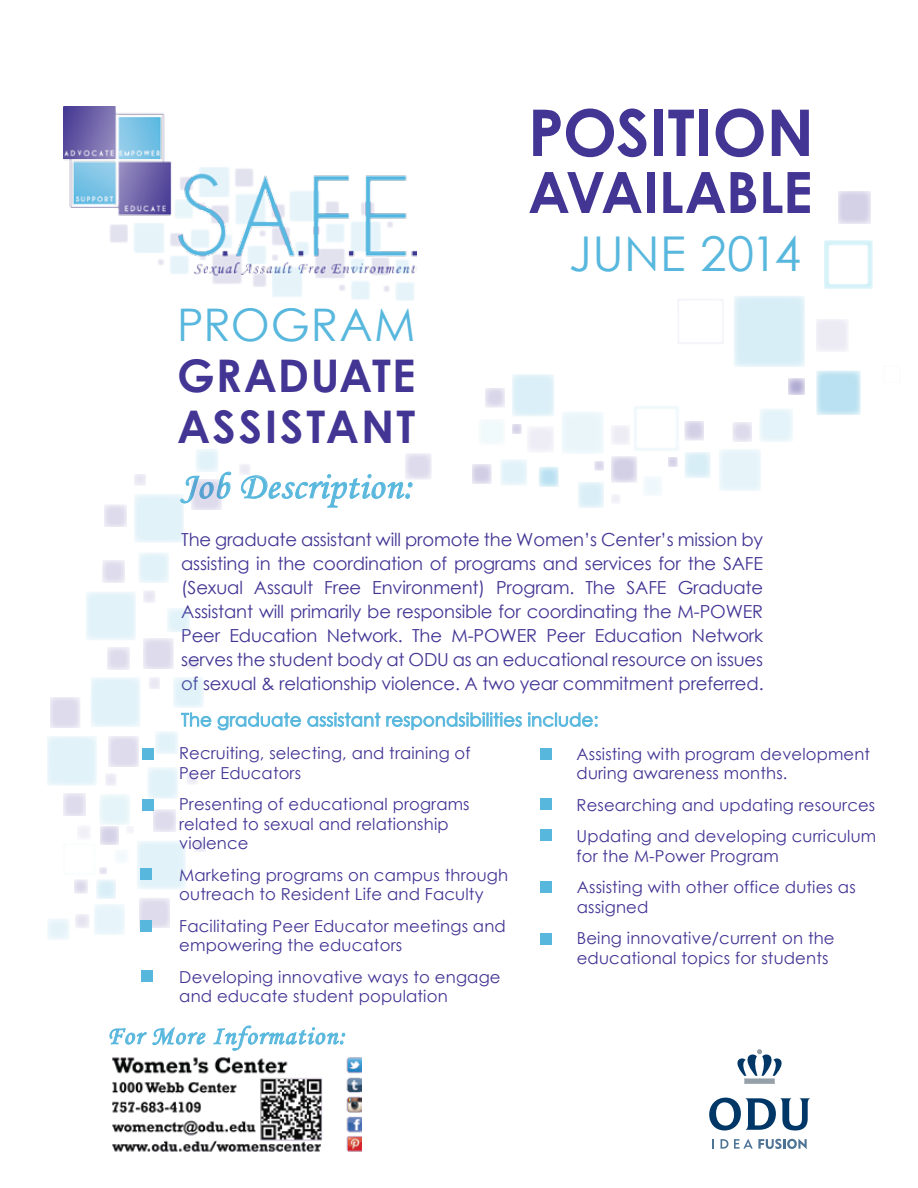
<style>
.page{position:relative;width:918px;height:1188px;background:#fff}
.page>*{position:absolute;margin:0;border:0;box-sizing:border-box;transform-origin:0 0}
.t1{font:700 64.5px "Century Gothic";letter-spacing:-.005em;color:#423594}
.t2{font:700 57px "Century Gothic";letter-spacing:-.01em;color:#423594}
.t3{font:48px "Century Gothic";letter-spacing:.01em;color:#58b7dd}
.t4{font:700 45px/51px "Century Gothic";letter-spacing:.045em;color:#423594}
.t5{font:45px "Century Gothic";letter-spacing:.015em;color:#58b7dd}
.t6{font:37.5px "Monotype Corsiva";letter-spacing:.025em;color:#58b7dd}
.t7{font:25.95px "Monotype Corsiva";letter-spacing:.05em;color:#58b7dd}
.t8{font:18px/24px "Century Gothic";letter-spacing:-.01em;color:#423594;text-align:justify}
.t9{font:18px "Century Gothic";letter-spacing:.01em;color:#58b7dd}
.t10{font:16.5px/19.5px "Century Gothic";letter-spacing:.01em;color:#423594}
.s1{color:#fff}
</style>
<div class="page">
<svg style="left:181px;top:713px;width:30px;height:14px"></svg>
<svg style="left:218px;top:713px;width:83px;height:17px"></svg>
<svg style="left:307px;top:712px;width:73px;height:15px"></svg>
<svg style="left:386px;top:712px;width:136px;height:18px"></svg>
<svg style="left:528px;top:712px;width:70px;height:15px"></svg>
<svg style="left:184px;top:472px;width:47px;height:31px"></svg>
<svg style="left:241px;top:474px;width:171px;height:34px"></svg>
<svg style="left:737px;top:1049px;width:45px;height:35px"></svg>
<svg style="left:709px;top:1098px;width:101px;height:32px"></svg>
<svg style="left:721px;top:1139px;width:86px;height:10px"></svg>
<img style="left:64px;top:107px;width:352px;height:194px">
<svg style="left:136px;top:840px;width:50px;height:50px;background:#e4f3f9"></svg>
<svg style="left:139px;top:898px;width:31px;height:30px"></svg>
<div style="left:153px;top:809px;width:23px;height:23px;background:#e0deed"></div>
<div style="left:194px;top:840px;width:12px;height:11px;background:#eae9f3"></div>
<div style="left:47px;top:736px;width:50px;height:50px;background:#e1f2f9"></div>
<div style="left:50px;top:697px;width:30px;height:31px;background:#dedcec"></div>
<div style="left:63px;top:793px;width:23px;height:23px;background:#dfdded"></div>
<div style="left:99px;top:793px;width:32px;height:32px;background:#e6f4f8"></div>
<div style="left:105px;top:773px;width:12px;height:13px;background:#edecf5"></div>
<div style="left:91px;top:677px;width:50px;height:50px;background:#e1f2f9"></div>
<div style="left:109px;top:736px;width:30px;height:31px;background:#dedcec"></div>
<div style="left:107px;top:647px;width:23px;height:23px;background:#e1dfee"></div>
<div style="left:143px;top:639px;width:31px;height:30px;background:#dedcec"></div>
<div style="left:149px;top:678px;width:11px;height:11px;background:#ecebf4"></div>
<div style="left:155px;top:731px;width:24px;height:24px;background:#e5f3f9"></div>
<div style="left:147px;top:767px;width:31px;height:32px;background:#e2f2f9"></div>
<div style="left:186px;top:773px;width:12px;height:11px;background:#efeef6"></div>
<div style="left:173px;top:677px;width:31px;height:31px;background:#e2f2f9"></div>
<div style="left:187px;top:657px;width:12px;height:12px;background:#edebf4"></div>
<div style="left:86px;top:591px;width:50px;height:50px;background:#e1f2f9"></div>
<div style="left:102px;top:560px;width:23px;height:23px;background:#e1dfee"></div>
<div style="left:138px;top:552px;width:32px;height:31px;background:linear-gradient(to right,#e3f3f9,#e6f4fa)"></div>
<div style="left:143px;top:590px;width:13px;height:13px;background:#ecebf4"></div>
<div style="left:166px;top:608px;width:24px;height:24px;background:#e4f3f9"></div>
<div style="left:134px;top:493px;width:50px;height:50px;background:#e1f2f9"></div>
<div style="left:104px;top:504px;width:23px;height:23px;background:#e1dfee"></div>
<svg style="left:191px;top:480px;width:31px;height:30px"></svg>
<div style="left:134px;top:474px;width:12px;height:11px;background:#eae9f3"></div>
<div style="left:195px;top:448px;width:24px;height:24px;background:#e5f3f9"></div>
<div style="left:239px;top:464px;width:11px;height:11px;background:#eeedf5"></div>
<div style="left:733px;top:295px;width:72px;height:72px;background:linear-gradient(to right,#daeff7,#daeff7)"></div>
<div style="left:816px;top:319px;width:32px;height:32px;background:#ecebf4"></div>
<svg style="left:816px;top:370px;width:45px;height:45px;background:#c3e5f2"></svg>
<svg style="left:788px;top:378px;width:17px;height:17px"></svg>
<svg style="left:838px;top:191px;width:33px;height:33px"></svg>
<div style="left:405px;top:454px;width:26px;height:26px;background:linear-gradient(to right,#e2e0ee,#e1e0ee)"></div>
<svg style="left:472px;top:464px;width:20px;height:20px"></svg>
<div style="left:512px;top:374px;width:42px;height:43px;background:#daeff7"></div>
<div style="left:486px;top:388px;width:19px;height:20px;background:linear-gradient(to bottom,#d9d7ea,#e3e2ef)"></div>
<div style="left:478px;top:419px;width:27px;height:27px;background:#f1f9fb"></div>
<div style="left:512px;top:424px;width:10px;height:10px;background:#dbd8ea"></div>
<div style="left:561px;top:411px;width:43px;height:43px;background:#eaf5fa"></div>
<div style="left:528px;top:427px;width:26px;height:26px;background:#eeedf5"></div>
<div style="left:611px;top:425px;width:19px;height:20px;background:#efeef6"></div>
<svg style="left:611px;top:457px;width:26px;height:26px"></svg>
<div style="left:594px;top:461px;width:10px;height:10px;background:#dfdcec"></div>
<svg style="left:539px;top:467px;width:20px;height:20px"></svg>
<div style="left:500px;top:459px;width:27px;height:27px;background:#e3f3f9"></div>
<svg style="left:578px;top:482px;width:26px;height:26px"></svg>
<div style="left:611px;top:494px;width:10px;height:10px;background:#f2f1f7"></div>
<svg style="left:684px;top:421px;width:20px;height:20px"></svg>
<svg style="left:684px;top:452px;width:27px;height:27px"></svg>
<div style="left:668px;top:457px;width:10px;height:10px;background:#dbd8ea"></div>
<div style="left:643px;top:476px;width:20px;height:21px;background:#f1f9fc"></div>
<div style="left:718px;top:449px;width:43px;height:42px;background:#e6f4f9"></div>
<div style="left:732px;top:423px;width:20px;height:19px;background:#e1dfee"></div>
<div style="left:759px;top:408px;width:34px;height:35px;background:#e4f3f9"></div>
<div style="left:77px;top:826px;width:14px;height:14px;background:#f3f2f8"></div>
<div style="left:100px;top:826px;width:19px;height:19px;background:#d9d7ea"></div>
<div style="left:127px;top:826px;width:7px;height:7px;background:#f4f3f9"></div>
<div style="left:74px;top:879px;width:14px;height:14px;background:#e2e0ef"></div>
<div style="left:96px;top:879px;width:20px;height:20px;background:#dff1f8"></div>
<div style="left:100px;top:867px;width:7px;height:7px;background:#e6e4f1"></div>
<div style="left:114px;top:849px;width:15px;height:15px;background:#f5fbfd"></div>
<div style="left:94px;top:904px;width:31px;height:31px;background:#e7f4fa"></div>
<div style="left:75px;top:914px;width:14px;height:14px;background:#eae9f3"></div>
<div style="left:47px;top:918px;width:23px;height:22px;background:#e8f5fa"></div>
<svg style="left:110px;top:1027px;width:95px;height:19px"></svg>
<svg style="left:213px;top:1025px;width:132px;height:26px"></svg>
<div style="left:142px;top:799px;width:11px;height:11px;background:#58b7dd"></div>
<div style="left:141px;top:869px;width:11px;height:11px;background:#58b7dd"></div>
<div style="left:141px;top:971px;width:12px;height:11px;background:#58b7dd"></div>
<div style="left:140px;top:920px;width:11px;height:12px;background:#58b7dd"></div>
<div style="left:142px;top:748px;width:12px;height:12px;background:#58b7dd"></div>
<div style="left:541px;top:799px;width:11px;height:11px;background:#58b7dd"></div>
<div style="left:541px;top:830px;width:11px;height:11px;background:#58b7dd"></div>
<div style="left:541px;top:882px;width:11px;height:11px;background:#58b7dd"></div>
<div style="left:541px;top:933px;width:11px;height:11px;background:#58b7dd"></div>
<div style="left:541px;top:748px;width:11px;height:12px;background:#58b7dd"></div>
<img style="left:112px;top:1057px;width:249px;height:95px">
<h3 class="t5" style="left:177px;top:293px;width:240px">PROGRAM</h3>
<h3 class="t4" style="left:177px;top:348px;width:240px">GRADUATE<br>ASSISTANT</h3>
<h3 class="t6" style="left:181px;top:464px;width:234px">Job Description:</h3>
<h1 class="t1" style="left:528px;top:84px;width:288px">POSITION</h1>
<h2 class="t2" style="left:528px;top:149px;width:286px">AVAILABLE</h2>
<h3 class="t3" style="left:569px;top:220px;width:234px">JUNE 2014</h3>
<p class="t8" style="left:181px;top:527px;width:584px">The graduate assistant will promote the Women’s Center’s mission by assisting in the coordination of programs and services for the SAFE (Sexual Assault Free Environment) Program. The SAFE Graduate Assistant will primarily be responsible for coordinating the M-POWER Peer Education Network. The M-POWER Peer Education Network serves the student body at ODU as an educational resource on issues of sexual &amp; relationship violence. A two year commitment preferred.</p>
<p class="t9" style="left:181px;top:707px;width:419px">The graduate assistant respondsibilities include:</p>
<p class="t10" style="left:179px;top:743px;width:334px">Recruiting, selecting, and training of <span class="s1">Peer<br></span>Peer Educators</p>
<p class="t10" style="left:179px;top:794px;width:292px">Presenting of educational programs related to sexual and relationship violence</p>
<p class="t10" style="left:179px;top:865px;width:331px">Marketing programs on campus through outreach to Resident Life and Faculty</p>
<p class="t10" style="left:179px;top:916px;width:328px">Facilitating Peer Educator meetings and empowering the educators</p>
<p class="t10" style="left:179px;top:967px;width:323px">Developing innovative ways to engage and educate student population</p>
<h3 class="t7" style="left:107px;top:1020px;width:240px">For More Information:</h3>
<p class="t10" style="left:577px;top:744px;width:295px">Assisting with program development during awareness months.</p>
<p class="t10" style="left:577px;top:789px;width:301px;line-height:31.5px">Researching and updating resources<br>Updating and developing curriculum</p>
<p class="t10" style="left:577px;top:840px;width:281px;line-height:31.5px">for the M-Power Program<br>Assisting with other office duties as</p>
<p class="t10" style="left:577px;top:891px;width:259px;line-height:31.5px">assigned<br>Being innovative/current on the</p>
<p class="t10" style="left:577px;top:948px;width:253px">educational topics for students</p>
</div>
